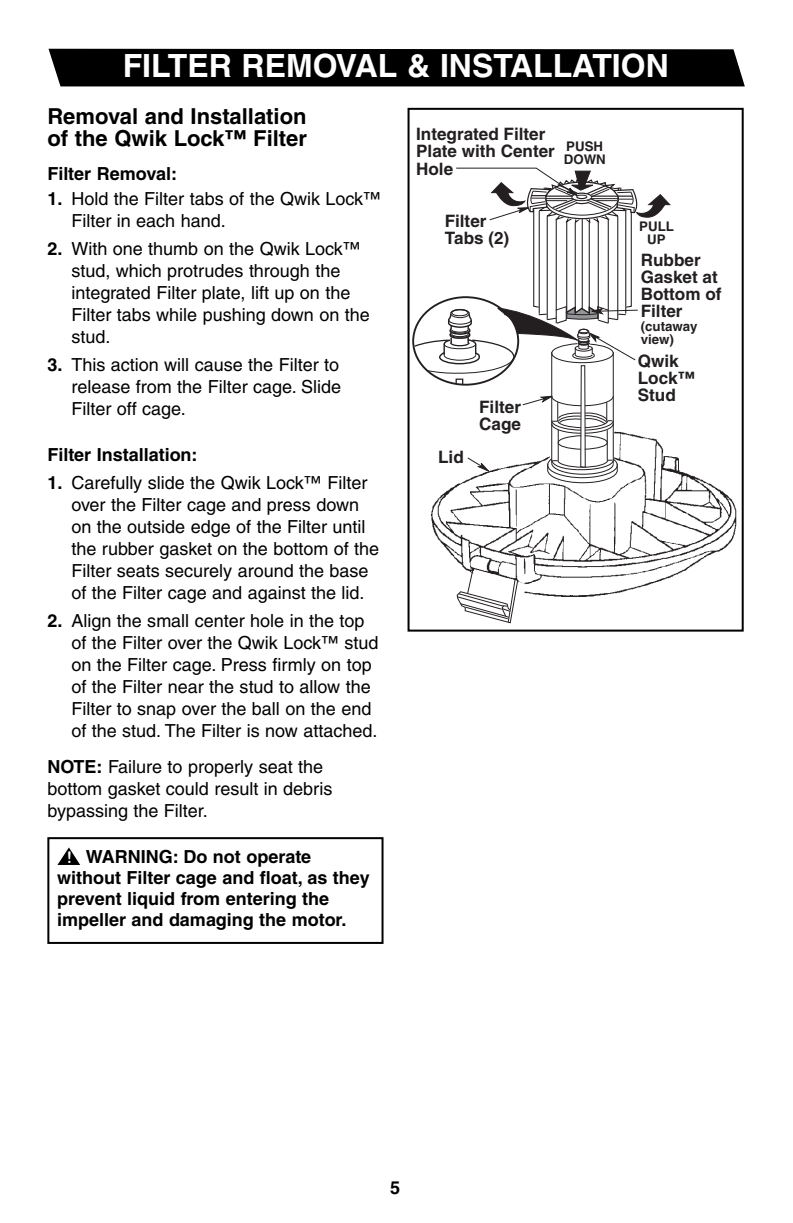
<style>
.page{position:relative;width:793px;height:1223px;background:#fff}
.page>*{position:absolute;margin:0;border:0;box-sizing:border-box;transform-origin:0 0}
.t1{font:700 32px "Helvetica";color:#fff}
.t2{font:700 22px/22px "Helvetica";color:#000}
.t3{font:18px/22px "Helvetica";color:#000}
.t4{font:700 18px/21px "Helvetica";color:#000}
.t5{font:700 17.2px/17px "Helvetica";color:#231f20}
.t6{font:16px "Arial Rounded MT Bold";color:#fff}
.t7{font:700 13.4px/13px "Helvetica";color:#231f20}
.s1{font-weight:700}
</style>
<div class="page">
<img style="left:431px;top:435px;width:306px;height:162px">
<svg style="left:456px;top:167px;width:215px;height:57px"></svg>
<hr style="left:581px;top:219px;width:2px;height:90px;background:#231f20">
<hr style="left:574px;top:222px;width:2px;height:91px;background:#231f20">
<hr style="left:566px;top:222px;width:1px;height:90px;background:#231f20">
<hr style="left:555px;top:219px;width:2px;height:104px;background:#231f20">
<hr style="left:546px;top:216px;width:2px;height:104px;background:#231f20">
<hr style="left:538px;top:211px;width:2px;height:103px;background:#231f20">
<hr style="left:533px;top:210px;width:1px;height:96px;background:#231f20">
<hr style="left:588px;top:222px;width:2px;height:91px;background:#231f20">
<hr style="left:597px;top:222px;width:2px;height:98px;background:#231f20">
<hr style="left:607px;top:219px;width:2px;height:104px;background:#231f20">
<hr style="left:617px;top:216px;width:1px;height:104px;background:#231f20">
<hr style="left:625px;top:211px;width:1px;height:103px;background:#231f20">
<hr style="left:630px;top:212px;width:2px;height:94px;background:#231f20">
<svg style="left:412px;top:305px;width:226px;height:212px"></svg>
<svg style="left:456px;top:567px;width:70px;height:57px"></svg>
<div style="left:407px;top:108px;width:336px;height:523px;border:2px solid #000"></div>
<div style="left:47px;top:837px;width:336px;height:107px;border:2px solid #000"></div>
<svg style="left:57px;top:847px;width:23px;height:18px"></svg>
<div style="left:48px;top:49px;width:696px;height:37px;background:#000"></div>
<h1 class="t1" style="left:123px;top:54px;width:547px">FILTER REMOVAL &amp; INSTALLATION</h1>
<p class="t2" style="left:47px;top:107px;width:261px">Removal and Installation of the Qwik Lock™ Filter</p>
<p class="t4" style="left:47px;top:164px;width:131px">Filter Removal:</p>
<p class="t3" style="left:71px;top:189px;width:311px;text-indent:-24px"><span class="s1">1.</span> Hold the Filter tabs of the Qwik Lock™<br>Filter in each hand.</p>
<p class="t3" style="left:71px;top:239px;width:300px;text-indent:-24px"><span class="s1">2.</span> With one thumb on the Qwik Lock™ stud, which protrudes through the integrated Filter plate, lift up on the<br>Filter tabs while pushing down on the stud.</p>
<p class="t3" style="left:71px;top:355px;width:271px;text-align:justify;text-indent:-24px"><span class="s1">3.</span> This action will cause the Filter to release from the Filter cage. Slide Filter off cage.</p>
<p class="t4" style="left:47px;top:445px;width:152px">Filter Installation:</p>
<p class="t3" style="left:71px;top:473px;width:309px;text-indent:-24px"><span class="s1">1.</span> Carefully slide the Qwik Lock™ Filter over the Filter cage and press down on the outside edge of the Filter until the rubber gasket on the bottom of the Filter seats securely around the base of the Filter cage and against the lid.</p>
<p class="t3" style="left:71px;top:611px;width:309px;text-indent:-24px"><span class="s1">2.</span> Align the small center hole in the top of the Filter over the Qwik Lock™ stud on the Filter cage. Press firmly on top of the Filter near the stud to allow the Filter to snap over the ball on the end of the stud. The Filter is now attached.</p>
<p class="t3" style="left:47px;top:757px;width:287px"><span class="s1">NOTE:</span> Failure to properly seat the bottom gasket could result in debris bypassing the Filter.</p>
<p class="t4" style="left:57px;top:848px;width:314px;text-indent:29px">WARNING: Do not operate without Filter cage and float, as they prevent liquid from entering the impeller and damaging the motor.</p>
<p class="t6" style="left:67px;top:848px;width:7px">!</p>
<p class="t5" style="left:416px;top:127px;width:140px">Integrated Filter<br>Plate with Center<br>Hole</p>
<p class="t7" style="left:563px;top:140px;width:44px;line-height:13.6px">PUSH<br>DOWN</p>
<p class="t5" style="left:444px;top:214px;width:66px">Filter<br>Tabs (2)</p>
<p class="t5" style="left:438px;top:450px;width:27px">Lid</p>
<p class="t5" style="left:479px;top:400px;width:43px">Filter<br>Cage</p>
<p class="t7" style="left:639px;top:221px;width:36px;text-align:center">PULL<br>UP</p>
<p class="t5" style="left:640px;top:253px;width:82px">Rubber<br>Gasket at<br>Bottom of<br>Filter</p>
<p class="t7" style="left:640px;top:321px;width:58px">(cutaway view)</p>
<p class="t5" style="left:637px;top:354px;width:59px">Qwik<br>Lock™<br>Stud</p>
<p class="t4" style="left:390px;top:1179px;width:12px">5</p>
</div>
